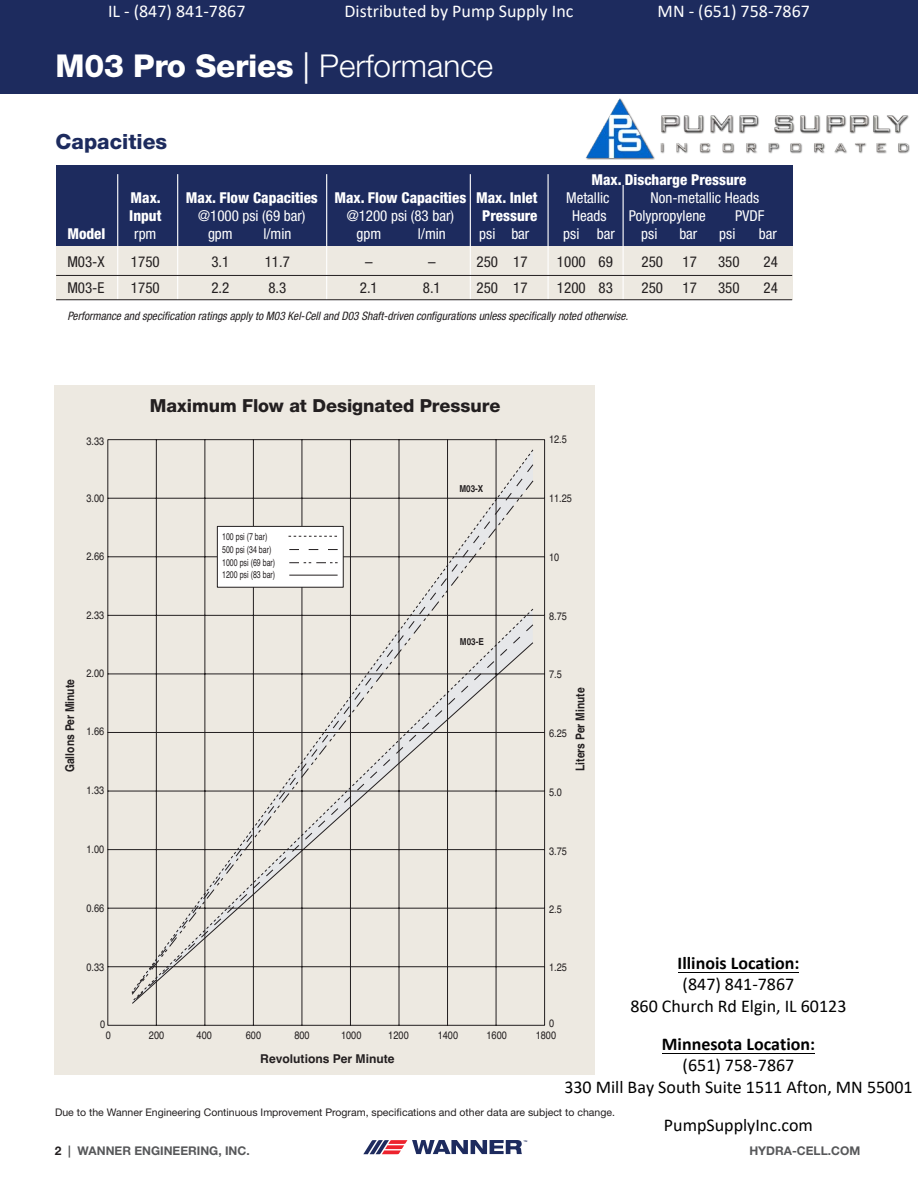
<style>
.page{position:relative;width:918px;height:1188px;background:#fff}
.page>*{position:absolute;margin:0;border:0;box-sizing:border-box;transform-origin:0 0}
.t1{font:800 31.5px "Helvetica Neue LT Std";letter-spacing:-.01em;color:#fff}
.t2{font:800 21px "Helvetica Neue LT Std";color:#1d2b5e}
.t3{font:18px/21.6px "Calibri";color:#000;text-align:center}
.t4{font:18px "Calibri";color:#fff}
.t5{font:700 18px "Calibri";color:#000}
.t6{font:800 18px "Helvetica Neue LT Std";color:#231f20}
.t7{font:condensed 15px "Helvetica Neue LT Std";color:#fff}
.t8{font:800 condensed 15px "Helvetica Neue LT Std";color:#fff}
.t9{font:condensed 15px "Helvetica Neue LT Std";color:#231f20}
.t10{font:700 12.15px "Helvetica";color:#231f20;scale:.85 1}
.t11{font:700 12.15px "Helvetica";color:#231f20}
.t12{font:700 12px "Helvetica Neue LT Std";color:#57585a}
.t13{font:italic condensed 11.7px "Helvetica Neue LT Std";color:#231f20}
.t14{font:10.8px "Helvetica";color:#231f20;scale:.85 1}
.t15{font:10.5px "Helvetica Neue LT Std";color:#231f20}
.t16{font:9.75px/12.8px "Helvetica";color:#231f20;scale:.72 1}
.t17{font:700 9.6px "Helvetica";color:#231f20;scale:.85 1}
.s1{font-weight:400}
.s2{font-weight:300}
.s3{color:#231f20}
</style>
<div class="page">
<div style="left:0;top:0;width:918px;height:94px;background:#1d2b5e"></div>
<svg style="left:363px;top:1140px;width:164px;height:14px"></svg>
<div style="left:54px;top:386px;width:540px;height:689px;background:#ede9e1"></div>
<div style="left:56px;top:245px;width:736px;height:54px;background:#ede9e1"></div>
<div style="left:56px;top:165px;width:736px;height:80px;background:#1d2b5e"></div>
<hr style="left:117px;top:174px;width:1px;height:126px;background:#fff">
<hr style="left:177px;top:174px;width:1px;height:126px;background:#fff">
<hr style="left:470px;top:174px;width:1px;height:126px;background:#fff">
<hr style="left:623px;top:185px;width:1px;height:115px;background:#fff">
<hr style="left:548px;top:174px;width:1px;height:126px;background:#fff">
<hr style="left:326px;top:174px;width:1px;height:126px;background:#fff">
<hr style="left:56px;top:275px;width:736px;height:1px;background:#231f20">
<hr style="left:56px;top:299px;width:736px;height:1px;background:#231f20">
<svg style="left:107px;top:439px;width:438px;height:587px"></svg>
<svg style="left:131px;top:480px;width:403px;height:515px"></svg>
<div style="left:217px;top:526px;width:126px;height:61px;background:#fff"></div>
<div style="left:217px;top:526px;width:127px;height:62px;border:1px solid #231f20"></div>
<hr style="left:289px;top:575px;width:49px;height:1px;background:#231f20">
<svg style="left:289px;top:562px;width:49px;height:1px"></svg>
<svg style="left:289px;top:536px;width:48px;height:1px"></svg>
<hr style="left:662px;top:1053px;width:153px;height:1px;background:#000">
<hr style="left:678px;top:972px;width:121px;height:1px;background:#000">
<img style="left:585px;top:99px;width:324px;height:61px">
<p class="t4" style="left:108px;top:-1px;width:139px">IL - (847) 841-7867</p>
<p class="t4" style="left:344px;top:-1px;width:231px">Distributed by Pump Supply Inc</p>
<p class="t4" style="left:658px;top:-1px;width:154px">MN - (651) 758-7867</p>
<p class="t1" style="left:56px;top:47px;width:439px">M03 Pro Series <span class="s1">|</span> <span class="s2">Performance</span></p>
<p class="t2" style="left:56px;top:129px;width:113px">Capacities</p>
<p class="t8" style="left:591px;top:170px;width:157px">Max. Discharge Pressure</p>
<p class="t8" style="left:131px;top:188px;width:32px">Max.</p>
<p class="t8" style="left:186px;top:188px;width:353px">Max. Flow Capacities Max. Flow Capacities Max. Inlet</p>
<p class="t7" style="left:566px;top:189px;width:45px">Metallic</p>
<p class="t7" style="left:650px;top:189px;width:110px">Non-metallic Heads</p>
<p class="t8" style="left:129px;top:206px;width:34px">Input</p>
<p class="t7" style="left:198px;top:207px;width:109px">@1000 psi (69 bar)</p>
<p class="t7" style="left:347px;top:207px;width:109px">@1200 psi (83 bar)</p>
<p class="t8" style="left:482px;top:206px;width:57px">Pressure</p>
<p class="t7" style="left:572px;top:207px;width:36px">Heads</p>
<p class="t7" style="left:629px;top:207px;width:79px">Polypropylene</p>
<p class="t7" style="left:735px;top:207px;width:31px">PVDF</p>
<p class="t8" style="left:67px;top:224px;width:40px">Model</p>
<p class="t7" style="left:134px;top:225px;width:24px">rpm</p>
<p class="t7" style="left:208px;top:225px;width:26px">gpm</p>
<p class="t7" style="left:263px;top:225px;width:30px">l/min</p>
<p class="t7" style="left:357px;top:225px;width:26px">gpm</p>
<p class="t7" style="left:418px;top:225px;width:30px">l/min</p>
<p class="t7" style="left:479px;top:225px;width:52px">psi bar</p>
<p class="t7" style="left:563px;top:225px;width:53px">psi bar</p>
<p class="t7" style="left:641px;top:225px;width:18px">psi</p>
<p class="t7" style="left:679px;top:225px;width:20px">bar</p>
<p class="t7" style="left:719px;top:225px;width:18px">psi</p>
<p class="t7" style="left:759px;top:225px;width:20px">bar</p>
<p class="t9" style="left:67px;top:253px;width:39px">M03-X</p>
<p class="t9" style="left:131px;top:253px;width:30px">1750</p>
<p class="t9" style="left:211px;top:253px;width:19px">3.1</p>
<p class="t9" style="left:265px;top:253px;width:27px">11.7</p>
<p class="t9" style="left:365px;top:253px;width:9px">–</p>
<p class="t9" style="left:428px;top:253px;width:9px">–</p>
<p class="t9" style="left:477px;top:253px;width:52px">250 17</p>
<p class="t9" style="left:557px;top:253px;width:58px">1000 69</p>
<p class="t9" style="left:642px;top:253px;width:23px">250</p>
<p class="t9" style="left:683px;top:253px;width:16px">17</p>
<p class="t9" style="left:718px;top:253px;width:23px">350</p>
<p class="t9" style="left:764px;top:253px;width:16px">24</p>
<p class="t9" style="left:67px;top:279px;width:39px">M03-E</p>
<p class="t9" style="left:131px;top:279px;width:30px">1750</p>
<p class="t9" style="left:211px;top:279px;width:19px">2.2</p>
<p class="t9" style="left:268px;top:279px;width:19px">8.3</p>
<p class="t9" style="left:360px;top:279px;width:19px">2.1</p>
<p class="t9" style="left:423px;top:279px;width:19px">8.1</p>
<p class="t9" style="left:477px;top:279px;width:52px">250 17</p>
<p class="t9" style="left:557px;top:279px;width:58px">1200 83</p>
<p class="t9" style="left:642px;top:279px;width:23px">250</p>
<p class="t9" style="left:683px;top:279px;width:16px">17</p>
<p class="t9" style="left:718px;top:279px;width:23px">350</p>
<p class="t9" style="left:764px;top:279px;width:16px">24</p>
<p class="t13" style="left:67px;top:309px;width:562px">Performance and specification ratings apply to M03 Kel-Cell and D03 Shaft-driven configurations unless specifically noted otherwise.</p>
<p class="t6" style="left:150px;top:395px;width:352px">Maximum Flow at Designated Pressure</p>
<p class="t14" style="left:86px;top:433px;width:23px">3.33</p>
<p class="t14" style="left:549px;top:431px;width:23px">12.5</p>
<p class="t14" style="left:86px;top:490px;width:23px">3.00</p>
<p class="t17" style="left:460px;top:483px;width:29px">M03-X</p>
<p class="t14" style="left:549px;top:490px;width:29px">11.25</p>
<p class="t14" style="left:86px;top:548px;width:23px">2.66</p>
<p class="t16" style="left:222px;top:531px;width:75px">100 psi (7 bar)<br>500 psi (34 bar)<br>1000 psi (69 bar)<br>1200 psi (83 bar)</p>
<p class="t14" style="left:549px;top:548px;width:14px">10</p>
<p class="t14" style="left:86px;top:607px;width:23px">2.33</p>
<p class="t14" style="left:549px;top:607px;width:23px">8.75</p>
<p class="t17" style="left:460px;top:636px;width:30px">M03-E</p>
<p class="t14" style="left:86px;top:665px;width:23px">2.00</p>
<p class="t14" style="left:549px;top:666px;width:17px">7.5</p>
<p class="t10" style="left:63px;top:772px;width:111px;rotate:-90deg">Gallons Per Minute</p>
<p class="t10" style="left:573px;top:771px;width:100px;rotate:-90deg">Liters Per Minute</p>
<p class="t14" style="left:86px;top:723px;width:23px">1.66</p>
<p class="t14" style="left:549px;top:725px;width:23px">6.25</p>
<p class="t14" style="left:86px;top:782px;width:23px">1.33</p>
<p class="t14" style="left:549px;top:783px;width:17px">5.0</p>
<p class="t14" style="left:86px;top:840px;width:23px">1.00</p>
<p class="t14" style="left:549px;top:842px;width:23px">3.75</p>
<p class="t14" style="left:86px;top:900px;width:23px">0.66</p>
<p class="t14" style="left:549px;top:901px;width:17px">2.5</p>
<p class="t5" style="left:678px;top:950px;width:123px">Illinois Location:</p>
<p class="t3" style="left:631px;top:973px;width:217px">(847) 841-7867<br>860 Church Rd Elgin, IL 60123</p>
<p class="t5" style="left:662px;top:1031px;width:155px">Minnesota Location:</p>
<p class="t3" style="left:564px;top:1054px;width:350px">(651) 758-7867<br>330 Mill Bay South Suite 1511 Afton, MN 55001</p>
<p class="t3" style="left:664px;top:1114px;width:151px">PumpSupplyInc.com</p>
<p class="t14" style="left:549px;top:958px;width:23px">1.25</p>
<p class="t14" style="left:86px;top:959px;width:23px">0.33</p>
<p class="t14" style="left:549px;top:1015px;width:8px">0</p>
<p class="t14" style="left:100px;top:1015px;width:8px">0</p>
<p class="t14" style="left:106px;top:1027px;width:8px">0</p>
<p class="t14" style="left:149px;top:1027px;width:20px">200</p>
<p class="t14" style="left:197px;top:1027px;width:20px">400</p>
<p class="t14" style="left:246px;top:1027px;width:20px">600</p>
<p class="t14" style="left:294px;top:1027px;width:20px">800</p>
<p class="t14" style="left:341px;top:1027px;width:26px">1000</p>
<p class="t14" style="left:388px;top:1027px;width:26px">1200</p>
<p class="t14" style="left:438px;top:1027px;width:26px">1400</p>
<p class="t14" style="left:487px;top:1027px;width:26px">1600</p>
<p class="t14" style="left:536px;top:1027px;width:26px">1800</p>
<p class="t11" style="left:260px;top:1051px;width:136px">Revolutions Per Minute</p>
<p class="t15" style="left:55px;top:1106px;width:561px">Due to the Wanner Engineering Continuous Improvement Program, specifications and other data are subject to change.</p>
<p class="t12" style="left:55px;top:1144px;width:196px"><span class="s3">2</span> | WANNER ENGINEERING, INC.</p>
<p class="t12" style="left:749px;top:1144px;width:112px">HYDRA-CELL.COM</p>
</div>
